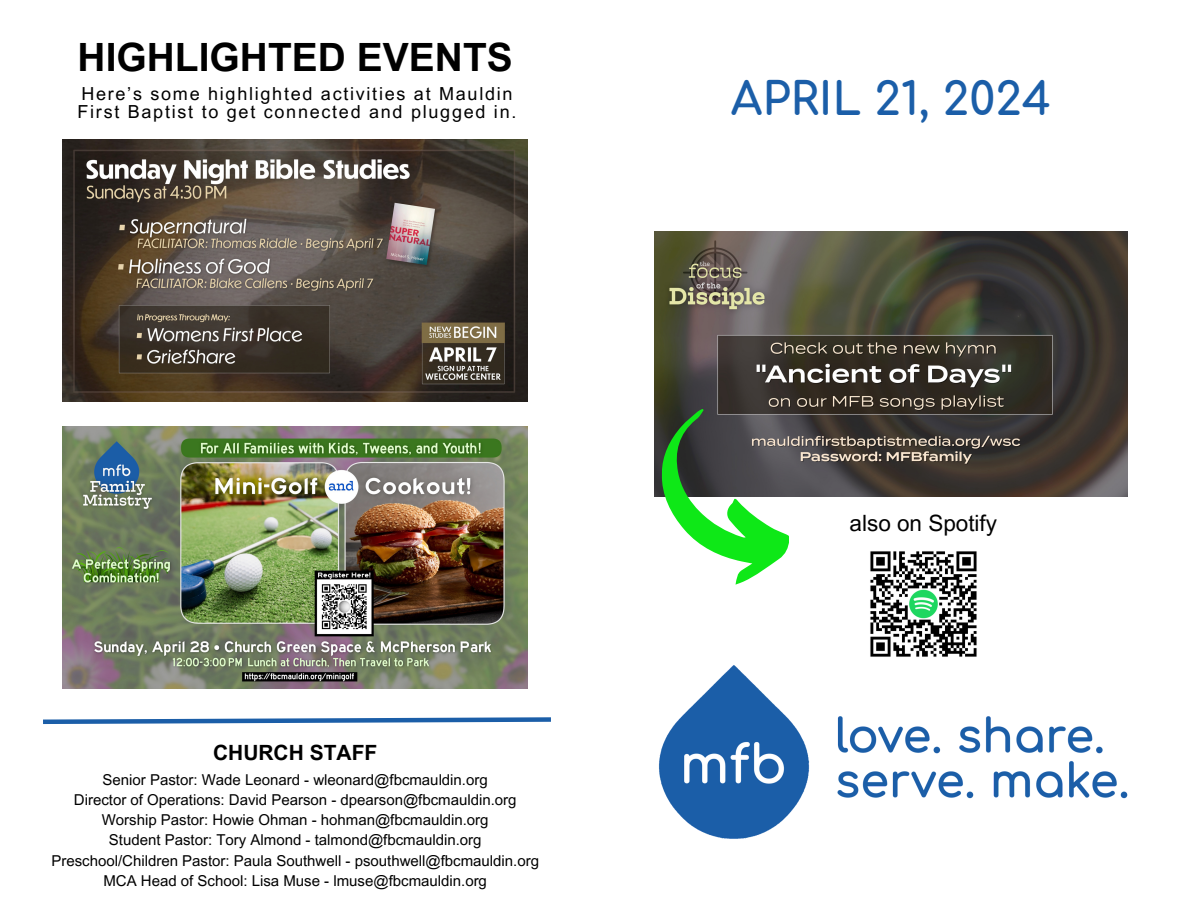
<style>
.page{position:relative;width:1188px;height:918px;background:#fff}
.page>*{position:absolute;margin:0;border:0;box-sizing:border-box;transform-origin:0 0}
.t1{font:700 45px "Comfortaa";color:#1b5ea8}
.t2{font:700 39px "Arial MT Pro";color:#000}
.t3{font:22.5px "Arial MT Pro";color:#000}
.t4{font:700 21px "Arial MT Pro";color:#000}
.t5{font:18px/18px "Arial MT Pro";letter-spacing:.095em;color:#000}
.t6{font:15px/20.2px "Arial MT Pro";color:#000;text-align:center}
</style>
<div class="page">
<img style="left:659px;top:665px;width:468px;height:174px">
<svg style="left:43px;top:717px;width:508px;height:7px"></svg>
<img style="left:62px;top:427px;width:466px;height:262px">
<img style="left:655px;top:231px;width:472px;height:266px">
<svg style="left:659px;top:408px;width:134px;height:177px"></svg>
<img style="left:860px;top:551px;width:127px;height:116px">
<img style="left:62px;top:139px;width:466px;height:262px">
<p class="t2" style="left:78px;top:42px;width:437px">HIGHLIGHTED EVENTS</p>
<h3 class="t5" style="left:77px;top:87px;width:440px">Here’s some highlighted activities at Mauldin<br>First Baptist to get connected and plugged in.</h3>
<h3 class="t4" style="left:213px;top:745px;width:166px">CHURCH STAFF</h3>
<p class="t6" style="left:51px;top:771px;width:489px">Senior Pastor: Wade Leonard - wleonard@fbcmauldin.org<br>Director of Operations: David Pearson - dpearson@fbcmauldin.org Worship Pastor: Howie Ohman - hohman@fbcmauldin.org<br>Student Pastor: Tory Almond - talmond@fbcmauldin.org Preschool/Children Pastor: Paula Southwell - psouthwell@fbcmauldin.org MCA Head of School: Lisa Muse - lmuse@fbcmauldin.org</p>
<p class="t1" style="left:731px;top:75px;width:322px">APRIL 21, 2024</p>
<p class="t3" style="left:850px;top:515px;width:149px">also on Spotify</p>
</div>
